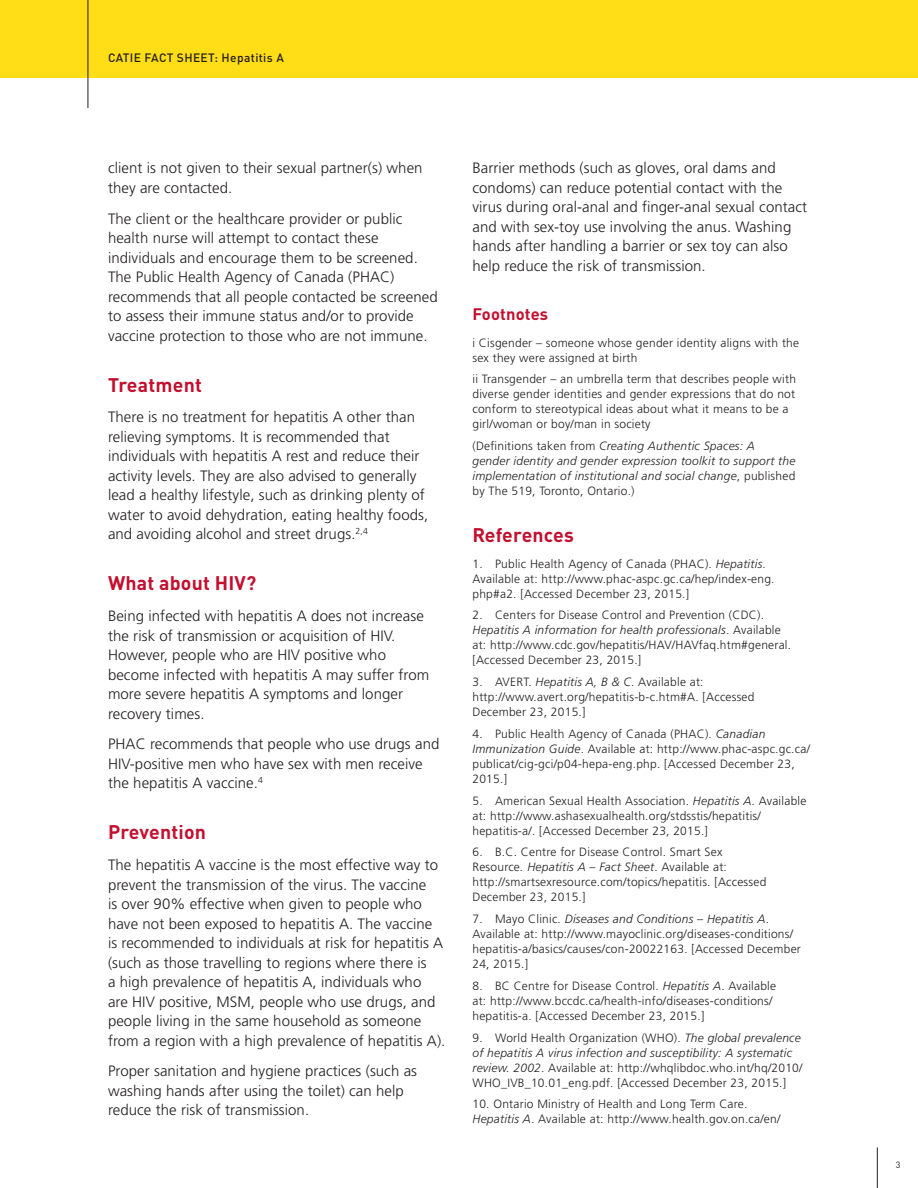
<style>
.page{position:relative;width:918px;height:1188px;background:#fff}
.page>*{position:absolute;margin:0;border:0;box-sizing:border-box;transform-origin:0 0}
.t1{font:700 19.5px "DINOT";letter-spacing:.01em;color:#c3102f}
.t2{font:700 16.5px "DINOT";letter-spacing:.01em;color:#c3102f}
.t3{font:300 15px/19.5px "Frutiger LT Pro";letter-spacing:.005em;color:#231f20}
.t4{font:300 12px/15px "Frutiger LT Pro";letter-spacing:.02em;color:#231f20}
.t5{font:italic 300 12px/15px "Frutiger LT Pro";letter-spacing:.02em;color:#231f20}
.t6{font:500 12px "DINOT";letter-spacing:.03em;color:#231f20}
.t7{font:9px "DINOT";color:#231f20}
.s1{font-style:normal}
.s2{font-style:italic}
</style>
<div class="page">
<hr style="left:877px;top:1148px;width:1px;height:40px;background:#231f20">
<div style="left:0;top:0;width:918px;height:78px;background:#ffdd17"></div>
<hr style="left:88px;top:0;width:1px;height:108px;background:#231f20">
<p class="t6" style="left:108px;top:48px;width:177px">CATIE FACT SHEET: Hepatitis A</p>
<p class="t3" style="left:108px;top:158px;width:316px">client is not given to their sexual partner(s) when they are contacted.</p>
<p class="t3" style="left:108px;top:209px;width:331px">The client or the healthcare provider or public health nurse will attempt to contact these individuals and encourage them to be screened.<br>The Public Health Agency of Canada (PHAC) recommends that all people contacted be screened to assess their immune status and/or to provide vaccine protection to those who are not immune.</p>
<h1 class="t1" style="left:108px;top:369px;width:95px">Treatment</h1>
<p class="t3" style="left:108px;top:407px;width:322px">There is no treatment for hepatitis A other than relieving symptoms. It is recommended that individuals with hepatitis A rest and reduce their activity levels. They are also advised to generally lead a healthy lifestyle, such as drinking plenty of water to avoid dehydration, eating healthy foods, and avoiding alcohol and street drugs.<sup>2,4</sup></p>
<h1 class="t1" style="left:108px;top:568px;width:150px">What about HIV?</h1>
<p class="t3" style="left:108px;top:606px;width:323px">Being infected with hepatitis A does not increase the risk of transmission or acquisition of HIV.<br>However, people who are HIV positive who become infected with hepatitis A may suffer from more severe hepatitis A symptoms and longer recovery times.</p>
<p class="t3" style="left:108px;top:734px;width:333px">PHAC recommends that people who use drugs and<br>HIV-positive men who have sex with men receive the hepatitis A vaccine.<sup>4</sup></p>
<h1 class="t1" style="left:108px;top:817px;width:100px">Prevention</h1>
<p class="t3" style="left:108px;top:855px;width:339px">The hepatitis A vaccine is the most effective way to prevent the transmission of the virus. The vaccine<br>is over 90% effective when given to people who have not been exposed to hepatitis A. The vaccine is recommended to individuals at risk for hepatitis A (such as those travelling to regions where there is<br>a high prevalence of hepatitis A, individuals who<br>are HIV positive, MSM, people who use drugs, and people living in the same household as someone from a region with a high prevalence of hepatitis A).</p>
<p class="t3" style="left:108px;top:1061px;width:311px">Proper sanitation and hygiene practices (such as washing hands after using the toilet) can help reduce the risk of transmission.</p>
<p class="t3" style="left:472px;top:158px;width:336px">Barrier methods (such as gloves, oral dams and condoms) can reduce potential contact with the virus during oral-anal and finger-anal sexual contact and with sex-toy use involving the anus. Washing hands after handling a barrier or sex toy can also help reduce the risk of transmission.</p>
<h2 class="t2" style="left:472px;top:301px;width:77px">Footnotes</h2>
<p class="t4" style="left:472px;top:335px;width:328px">i Cisgender – someone whose gender identity aligns with the sex they were assigned at birth</p>
<p class="t4" style="left:472px;top:372px;width:325px">ii Transgender – an umbrella term that describes people with diverse gender identities and gender expressions that do not conform to stereotypical ideas about what it means to be a girl/woman or boy/man in society</p>
<p class="t5" style="left:472px;top:438px;width:324px"><span class="s1">(Definitions taken from</span> Creating Authentic Spaces: A<br>gender identity and gender expression toolkit to support the implementation of institutional and social change<span class="s1">, published by The 519, Toronto, Ontario.)</span></p>
<h1 class="t1" style="left:472px;top:519px;width:103px">References</h1>
<p class="t4" style="left:472px;top:556px;width:304px">1. Public Health Agency of Canada (PHAC). <span class="s2">Hepatitis</span>.<br>Available at: http://www.phac-aspc.gc.ca/hep/index-eng. php#a2. [Accessed December 23, 2015.]</p>
<p class="t4" style="left:472px;top:608px;width:320px">2. Centers for Disease Control and Prevention (CDC).<br><span class="s2">Hepatitis A information for health professionals</span>. Available at: http://www.cdc.gov/hepatitis/HAV/HAVfaq.htm#general. [Accessed December 23, 2015.]</p>
<p class="t4" style="left:472px;top:675px;width:284px">3. AVERT. <span class="s2">Hepatitis A, B &amp; C</span>. Available at: http://www.avert.org/hepatitis-b-c.htm#A. [Accessed<br>December 23, 2015.]</p>
<p class="t4" style="left:472px;top:726px;width:339px">4. Public Health Agency of Canada (PHAC). <span class="s2">Canadian Immunization Guide</span>. Available at: http://www.phac-aspc.gc.ca/ publicat/cig-gci/p04-hepa-eng.php. [Accessed December 23, 2015.]</p>
<p class="t4" style="left:472px;top:793px;width:335px">5. American Sexual Health Association. <span class="s2">Hepatitis A</span>. Available at: http://www.ashasexualhealth.org/stdsstis/hepatitis/ hepatitis-a/. [Accessed December 23, 2015.]</p>
<p class="t4" style="left:472px;top:845px;width:295px">6. B.C. Centre for Disease Control. Smart Sex Resource<span class="s2">. Hepatitis A – Fact Sheet</span>. Available at: http://smartsexresource.com/topics/hepatitis. [Accessed December 23, 2015.]</p>
<p class="t4" style="left:472px;top:912px;width:330px">7. Mayo Clinic. <span class="s2">Diseases and Conditions – Hepatitis A</span>.<br>Available at: http://www.mayoclinic.org/diseases-conditions/ hepatitis-a/basics/causes/con-20022163. [Accessed December 24, 2015.]</p>
<p class="t4" style="left:472px;top:978px;width:305px">8. BC Centre for Disease Control. <span class="s2">Hepatitis A</span>. Available at: http://www.bccdc.ca/health-info/diseases-conditions/ hepatitis-a. [Accessed December 23, 2015.]</p>
<p class="t4" style="left:472px;top:1030px;width:332px">9. World Health Organization (WHO). <span class="s2">The global prevalence of hepatitis A virus infection and susceptibility: A systematic review. 2002</span>. Available at: http://whqlibdoc.who.int/hq/2010/ WHO_IVB_10.01_eng.pdf. [Accessed December 23, 2015.]</p>
<p class="t4" style="left:472px;top:1097px;width:309px">10. Ontario Ministry of Health and Long Term Care.<br><span class="s2">Hepatitis A</span>. Available at: http://www.health.gov.on.ca/en/</p>
<p class="t7" style="left:896px;top:1158px;width:6px">3</p>
</div>
